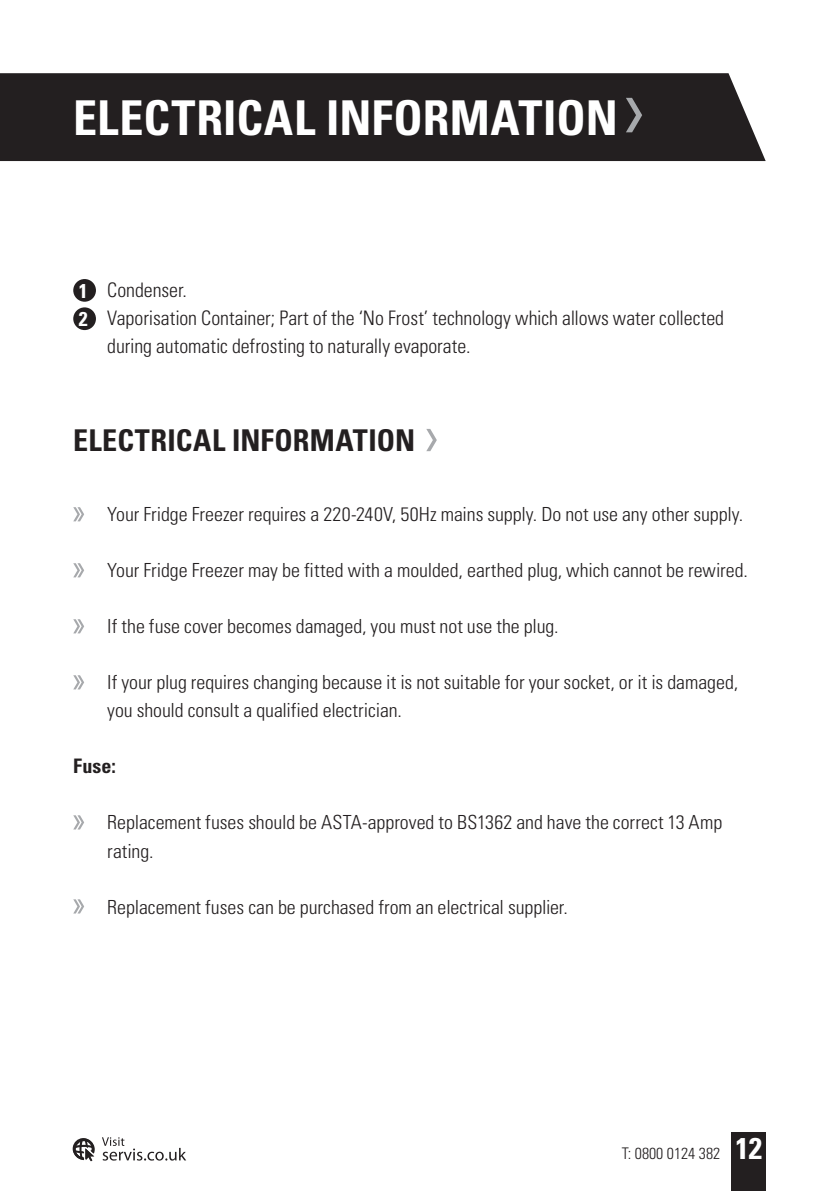
<style>
.page{position:relative;width:840px;height:1191px;background:#fff}
.page>*{position:absolute;margin:0;border:0;box-sizing:border-box;transform-origin:0 0}
.t1{font:700 condensed 48px "Univers LT Std";letter-spacing:.005em;color:#fff}
.t2{font:700 condensed 30px "Univers LT Std";letter-spacing:.005em;color:#231f20}
.t3{font:300 condensed 20px "Univers LT Std";letter-spacing:-.005em;color:#231f20}
.t4{font:700 condensed 20px "Univers LT Std";color:#231f20}
.t5{font:300 condensed 19.4px/28px "Univers LT Std";color:#231f20}
.t6{font:300 condensed 16px "Univers LT Std";color:#231f20}
.s1{font-weight:700;color:#fff}
.s2{font-weight:700;font-size:30px;color:#fff}
</style>
<div class="page">
<div style="left:730px;top:1132px;width:35px;height:59px;background:#231f20"></div>
<svg style="left:72px;top:1137px;width:114px;height:25px"></svg>
<div style="left:0;top:73px;width:765px;height:88px;background:#231f20"></div>
<div style="left:73px;top:279px;width:23px;height:23px;background:#231f20;border-radius:50%"></div>
<div style="left:73px;top:307px;width:23px;height:23px;background:#231f20;border-radius:50%"></div>
<svg style="left:73px;top:507px;width:11px;height:14px"></svg>
<svg style="left:73px;top:563px;width:11px;height:14px"></svg>
<svg style="left:73px;top:619px;width:11px;height:14px"></svg>
<svg style="left:73px;top:675px;width:11px;height:14px"></svg>
<svg style="left:73px;top:815px;width:11px;height:14px"></svg>
<svg style="left:73px;top:899px;width:11px;height:14px"></svg>
<svg style="left:426px;top:429px;width:10px;height:22px"></svg>
<svg style="left:625px;top:98px;width:16px;height:34px"></svg>
<h1 class="t1" style="left:73px;top:95px;width:545px">ELECTRICAL INFORMATION</h1>
<p class="t3" style="left:79px;top:281px;width:110px"><span class="s1">1</span> Condenser.</p>
<p class="t3" style="left:79px;top:309px;width:646px"><span class="s1">2</span> Vaporisation Container; Part of the ‘No Frost’ technology which allows water collected</p>
<p class="t3" style="left:107px;top:337px;width:364px">during automatic defrosting to naturally evaporate.</p>
<h2 class="t2" style="left:73px;top:426px;width:343px">ELECTRICAL INFORMATION</h2>
<p class="t5" style="left:107px;top:502px;width:637px">Your Fridge Freezer requires a 220-240V, 50Hz mains supply. Do not use any other supply.</p>
<p class="t5" style="left:107px;top:558px;width:641px">Your Fridge Freezer may be fitted with a moulded, earthed plug, which cannot be rewired.</p>
<p class="t5" style="left:107px;top:614px;width:452px">If the fuse cover becomes damaged, you must not use the plug.</p>
<p class="t5" style="left:107px;top:670px;width:632px">If your plug requires changing because it is not suitable for your socket, or it is damaged, you should consult a qualified electrician.</p>
<p class="t4" style="left:73px;top:757px;width:44px">Fuse:</p>
<p class="t5" style="left:107px;top:810px;width:616px">Replacement fuses should be ASTA-approved to BS1362 and have the correct 13 Amp rating.</p>
<p class="t5" style="left:107px;top:894px;width:462px">Replacement fuses can be purchased from an electrical supplier.</p>
<p class="t6" style="left:621px;top:1145px;width:142px">T: 0800 0124 382 <span class="s2">12</span></p>
</div>
